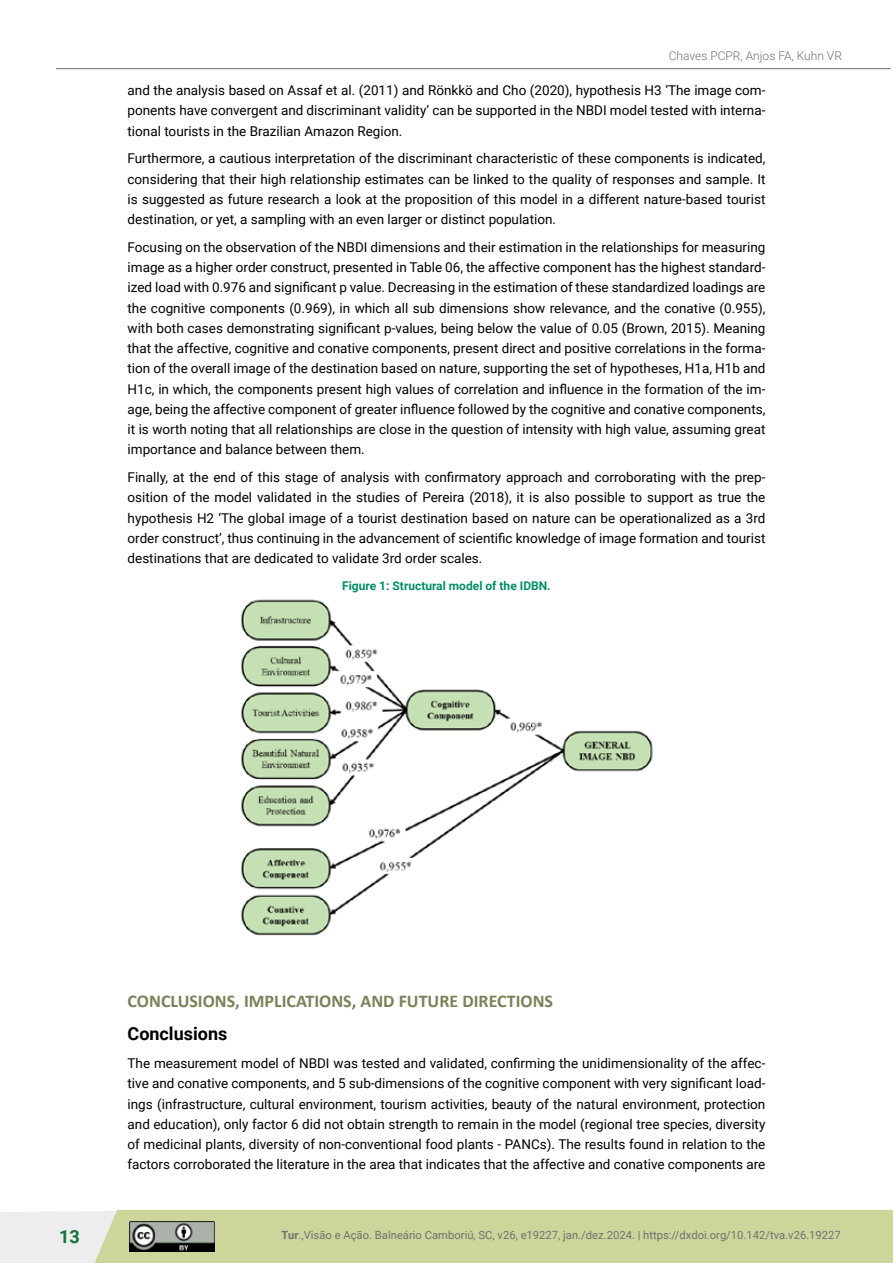
<style>
.page{position:relative;width:893px;height:1263px;background:#fff}
.page>*{position:absolute;margin:0;border:0;box-sizing:border-box;transform-origin:0 0}
.t1{font:700 18px "Calibri";color:#7e8058}
.t2{font:700 18px "Roboto";color:#000}
.t3{font:700 18px "Roboto";color:#127237}
.t4{font:13.5px/20.2px "Roboto";color:#000;text-align:justify}
.t5{font:700 12px "Roboto";color:#008f65}
.t6{font:300 12px "Roboto";color:#70706f}
.t7{font:11.25px "Roboto";color:#70706f}
.s1{font-weight:700}
</style>
<div class="page">
<svg style="left:0;top:1210px;width:893px;height:53px;background:#d1d7a5"></svg>
<img style="left:129px;top:1221px;width:86px;height:30px">
<img style="left:241px;top:599px;width:412px;height:337px">
<hr style="left:56px;top:68px;width:835px;height:1px;background:#70706f">
<p class="t6" style="left:669px;top:47px;width:175px">Chaves PCPR, Anjos FA, Kuhn VR</p>
<p class="t4" style="left:128px;top:80px;width:639px">and the analysis based on Assaf et al. (2011) and Rönkkö and Cho (2020), hypothesis H3 ‘The image com&shy;ponents have convergent and discriminant validity’ can be supported in the NBDI model tested with interna&shy;tional tourists in the Brazilian Amazon Region.</p>
<p class="t4" style="left:128px;top:148px;width:639px">Furthermore, a cautious interpretation of the discriminant characteristic of these components is indicated, considering that their high relationship estimates can be linked to the quality of responses and sample. It is suggested as future research a look at the proposition of this model in a different nature-based tourist destination, or yet, a sampling with an even larger or distinct population.</p>
<p class="t4" style="left:128px;top:237px;width:639px">Focusing on the observation of the NBDI dimensions and their estimation in the relationships for measuring image as a higher order construct, presented in Table 06, the affective component has the highest standard&shy;ized load with 0.976 and significant p value. Decreasing in the estimation of these standardized loadings are the cognitive components (0.969), in which all sub dimensions show relevance, and the conative (0.955), with both cases demonstrating significant p-values, being below the value of 0.05 (Brown, 2015). Meaning that the affective, cognitive and conative components, present direct and positive correlations in the forma&shy;tion of the overall image of the destination based on nature, supporting the set of hypotheses, H1a, H1b and H1c, in which, the components present high values of correlation and influence in the formation of the im&shy;age, being the affective component of greater influence followed by the cognitive and conative components, it is worth noting that all relationships are close in the question of intensity with high value, assuming great importance and balance between them.</p>
<p class="t4" style="left:128px;top:467px;width:639px">Finally, at the end of this stage of analysis with confirmatory approach and corroborating with the prep&shy;osition of the model validated in the studies of Pereira (2018), it is also possible to support as true the hypothesis H2 ‘The global image of a tourist destination based on nature can be operationalized as a 3rd order construct’, thus continuing in the advancement of scientific knowledge of image formation and tourist destinations that are dedicated to validate 3rd order scales.</p>
<p class="t5" style="left:342px;top:577px;width:210px">Figure 1: Structural model of the IDBN.</p>
<h1 class="t1" style="left:128px;top:988px;width:427px">CONCLUSIONS, IMPLICATIONS, AND FUTURE DIRECTIONS</h1>
<h1 class="t2" style="left:128px;top:1021px;width:101px">Conclusions</h1>
<p class="t4" style="left:128px;top:1053px;width:639px">The measurement model of NBDI was tested and validated, confirming the unidimensionality of the affec&shy;tive and conative components, and 5 sub-dimensions of the cognitive component with very significant load&shy;ings (infrastructure, cultural environment, tourism activities, beauty of the natural environment, protection and education), only factor 6 did not obtain strength to remain in the model (regional tree species, diversity of medicinal plants, diversity of non-conventional food plants - PANCs). The results found in relation to the factors corroborated the literature in the area that indicates that the affective and conative components are</p>
<h1 class="t3" style="left:59px;top:1224px;width:22px">13</h1>
<p class="t7" style="left:281px;top:1226px;width:561px"><span class="s1">Tur</span>.,Visão e Ação. Balneário Camboriú, SC, v26, e19227, jan./dez.2024. | https://dxdoi.org/10.142/tva.v26.19227</p>
</div>
